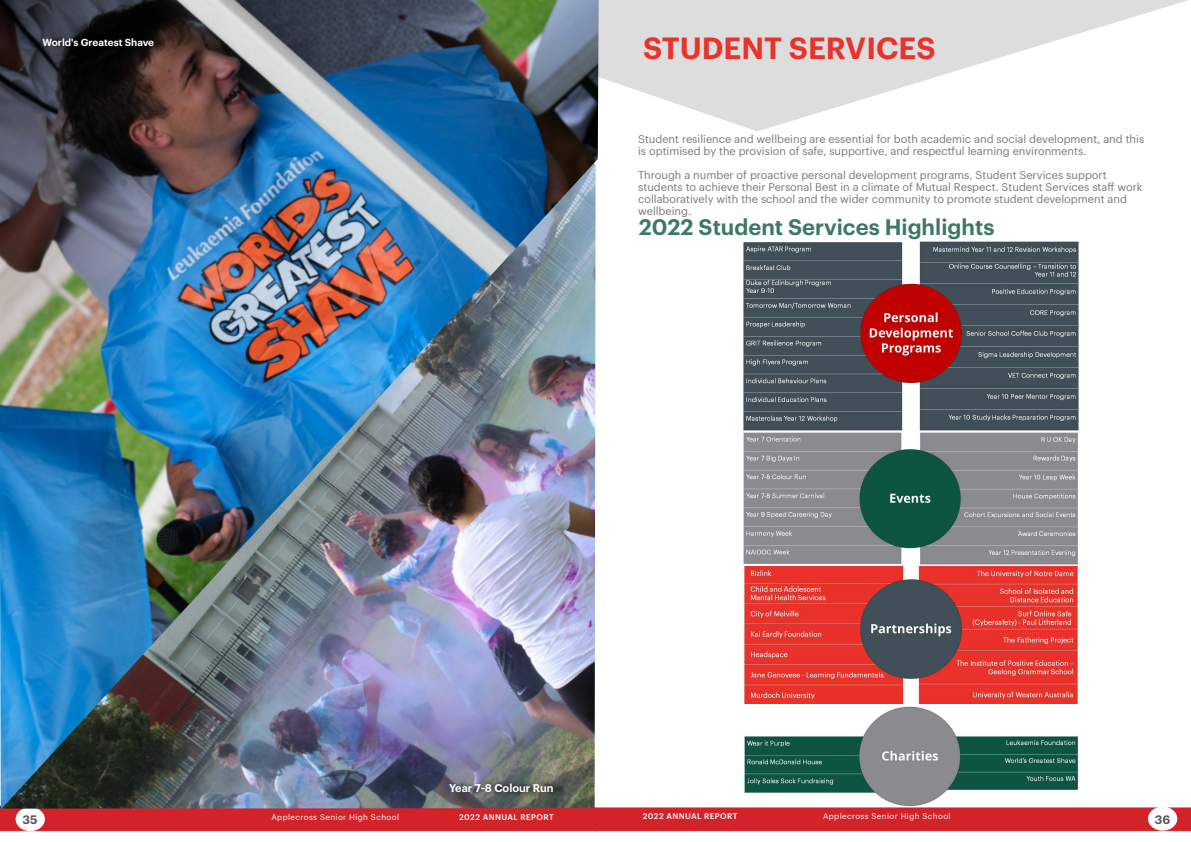
<style>
.page{position:relative;width:1191px;height:842px;background:#fff}
.page>*{position:absolute;margin:0;border:0;box-sizing:border-box;transform-origin:0 0}
.t1{font:600 30px "Graphik";color:#e9322b}
.t2{font:600 22px "Graphik";color:#3d7766}
.t3{font:600 12px "Graphik";color:#55565a}
.t4{font:11px/12px "Graphik";color:#77787b}
.t5{font:600 11px "Graphik";color:#fff}
.t6{font:600 10px "Graphik";color:#fff}
.t7{font:8px "Graphik";letter-spacing:.05em;color:#fff}
.t8{font:500 8px "Graphik";letter-spacing:.05em;color:#fff}
</style>
<div class="page">
<div style="left:0;top:807px;width:1191px;height:24px;background:#d2232a"></div>
<div style="left:16px;top:807px;width:29px;height:24px;background:#fff;border-radius:50%"></div>
<div style="left:1148px;top:807px;width:29px;height:24px;background:#fff;border-radius:50%"></div>
<svg style="left:598px;top:0;width:590px;height:131px;fill:#ddddde"></svg>
<img style="left:0;top:0;width:598px;height:810px">
<img style="left:743px;top:242px;width:336px;height:189px">
<img style="left:743px;top:432px;width:334px;height:133px">
<img style="left:744px;top:706px;width:333px;height:100px">
<img style="left:744px;top:566px;width:334px;height:138px">
<svg style="left:48px;top:33px;width:121px;height:18px;fill:#050404"></svg>
<svg style="left:454px;top:779px;width:114px;height:18px"></svg>
<p class="t6" style="left:43px;top:34px;width:113px">World's Greatest Shave</p>
<h1 class="t1" style="left:643px;top:25px;width:294px">STUDENT SERVICES</h1>
<p class="t4" style="left:638px;top:132px;width:507px">Student resilience and wellbeing are essential for both academic and social development, and this is optimised by the provision of safe, supportive, and respectful learning environments.</p>
<p class="t4" style="left:638px;top:168px;width:506px">Through a number of proactive personal development programs, Student Services support students to achieve their Personal Best in a climate of Mutual Respect. Student Services staff work collaboratively with the school and the wider community to promote student development and wellbeing.</p>
<h2 class="t2" style="left:639px;top:210px;width:357px">2022 Student Services Highlights</h2>
<p class="t5" style="left:449px;top:780px;width:106px">Year 7-8 Colour Run</p>
<p class="t7" style="left:271px;top:811px;width:129px">Applecross Senior High School</p>
<p class="t8" style="left:459px;top:811px;width:96px">2022 ANNUAL REPORT</p>
<p class="t8" style="left:643px;top:810px;width:96px">2022 ANNUAL REPORT</p>
<p class="t7" style="left:823px;top:810px;width:129px">Applecross Senior High School</p>
<p class="t3" style="left:23px;top:810px;width:16px">35</p>
<p class="t3" style="left:1154px;top:810px;width:17px">36</p>
</div>
